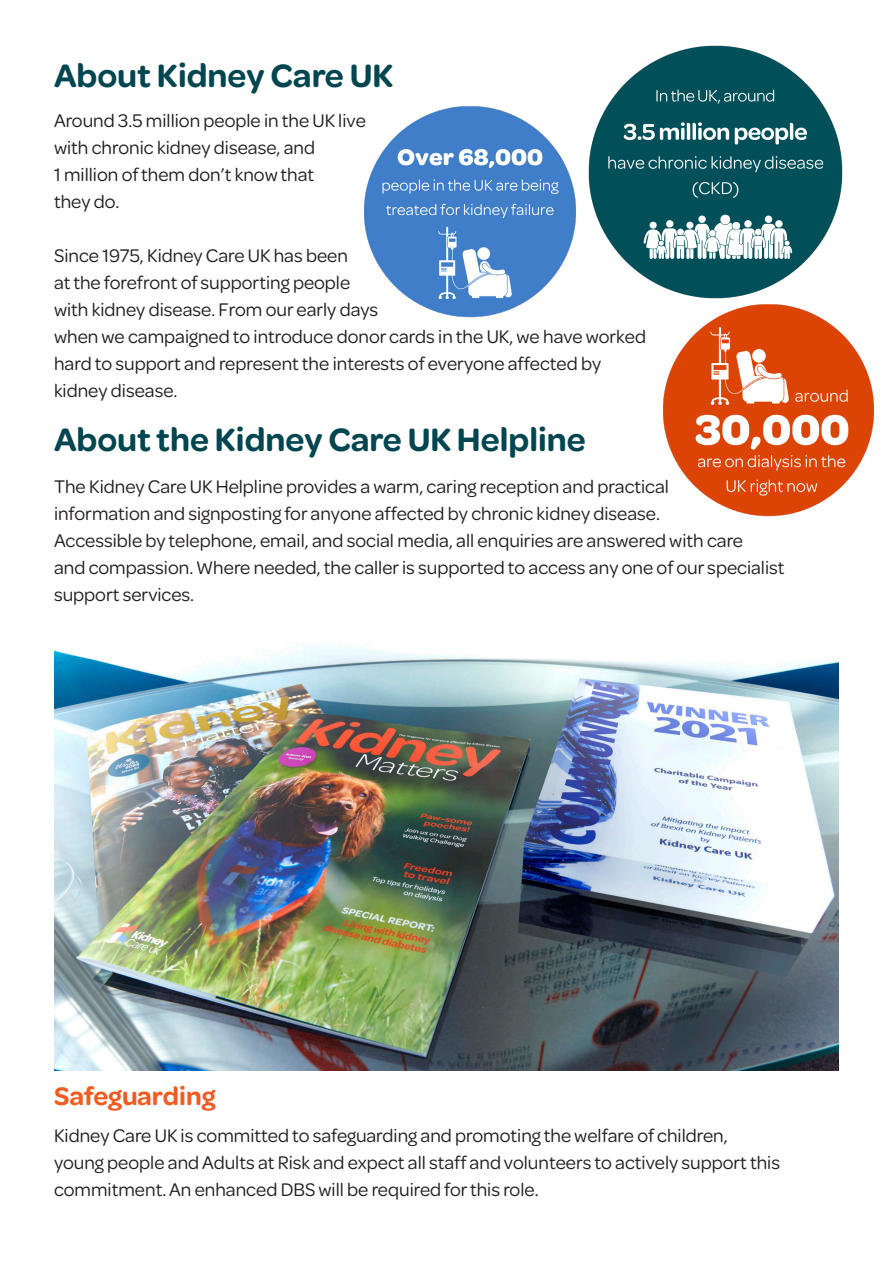
<style>
.page{position:relative;width:893px;height:1263px;background:#fff}
.page>*{position:absolute;margin:0;border:0;box-sizing:border-box;transform-origin:0 0}
.t1{font:600 34.5px "Omnes";color:#004650}
.t2{font:600 27px "Omnes";color:#f25b21}
.t3{font:19.5px/27px "Omnes";color:#231f20}
</style>
<div class="page">
<img style="left:588px;top:45px;width:255px;height:254px">
<img style="left:663px;top:304px;width:211px;height:213px">
<img style="left:364px;top:106px;width:212px;height:212px">
<img style="left:54px;top:644px;width:785px;height:426px">
<p class="t1" style="left:54px;top:51px;width:341px">About Kidney Care UK</p>
<p class="t3" style="left:54px;top:106px;width:313px">Around 3.5 million people in the UK live</p>
<p class="t3" style="left:54px;top:133px;width:263px">with chronic kidney disease, and</p>
<p class="t3" style="left:54px;top:160px;width:262px">1 million of them don’t know that</p>
<p class="t3" style="left:54px;top:187px;width:67px">they do.</p>
<p class="t3" style="left:54px;top:241px;width:296px">Since 1975, Kidney Care UK has been</p>
<p class="t3" style="left:54px;top:268px;width:298px">at the forefront of supporting people</p>
<p class="t3" style="left:54px;top:295px;width:326px">with kidney disease. From our early days</p>
<p class="t3" style="left:54px;top:322px;width:594px">when we campaigned to introduce donor cards in the UK, we have worked</p>
<p class="t3" style="left:54px;top:349px;width:549px">hard to support and represent the interests of everyone affected by</p>
<p class="t3" style="left:54px;top:376px;width:125px">kidney disease.</p>
<p class="t1" style="left:54px;top:416px;width:533px">About the Kidney Care UK Helpline</p>
<p class="t3" style="left:54px;top:472px;width:616px">The Kidney Care UK Helpline provides a warm, caring reception and practical</p>
<p class="t3" style="left:54px;top:499px;width:608px">information and signposting for anyone affected by chronic kidney disease.</p>
<p class="t3" style="left:54px;top:526px;width:691px">Accessible by telephone, email, and social media, all enquiries are answered with care</p>
<p class="t3" style="left:54px;top:553px;width:732px">and compassion. Where needed, the caller is supported to access any one of our specialist support services.</p>
<p class="t2" style="left:54px;top:1077px;width:163px">Safeguarding</p>
<p class="t3" style="left:54px;top:1121px;width:727px">Kidney Care UK is committed to safeguarding and promoting the welfare of children, young people and Adults at Risk and expect all staff and volunteers to actively support this commitment. An enhanced DBS will be required for this role.</p>
</div>
